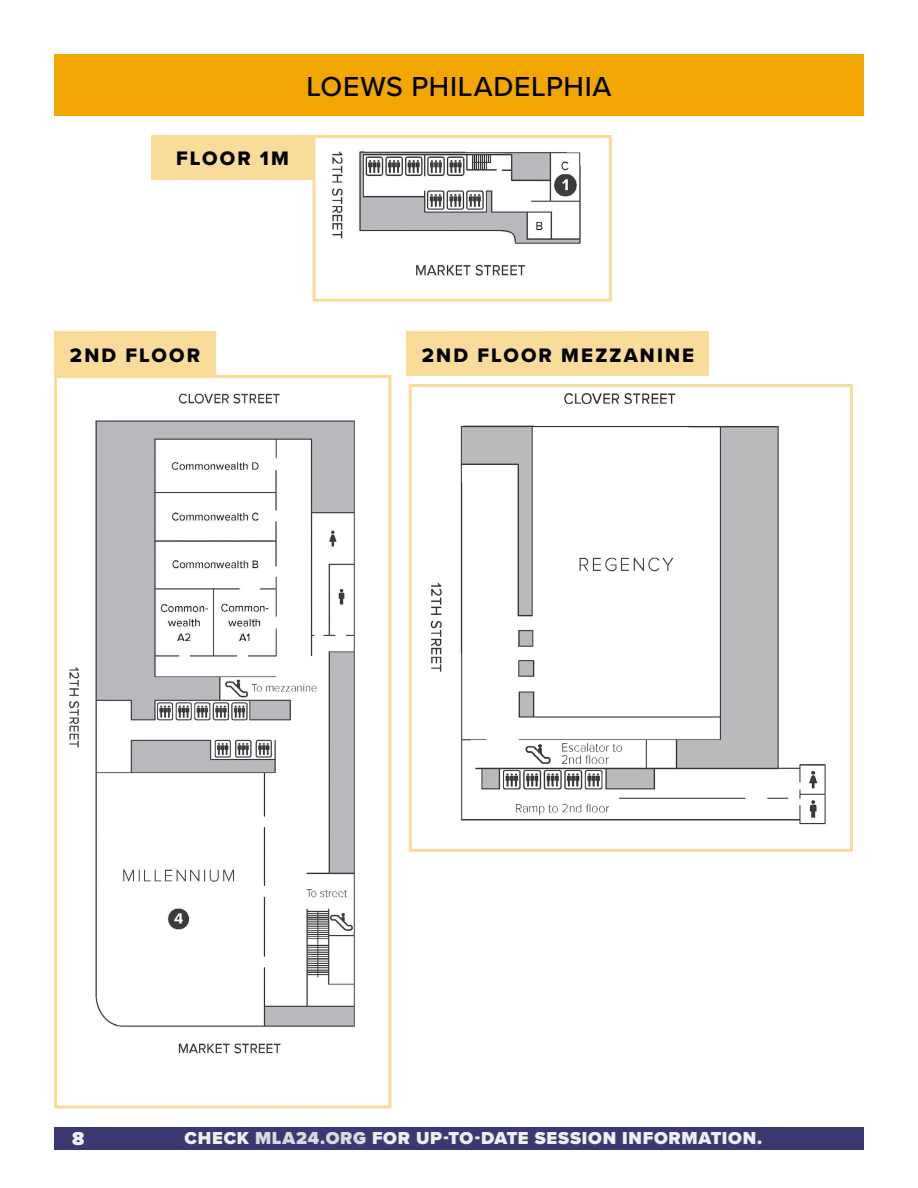
<style>
.page{position:relative;width:918px;height:1188px;background:#fff}
.page>*{position:absolute;margin:0;border:0;box-sizing:border-box;transform-origin:0 0}
.H1_black_banner{font:500 28.5px "Proxima Nova";letter-spacing:.025em;color:#000}
.t1{font:20.25px "Proxima Nova Extrabld";letter-spacing:.1em;color:#000}
.t2{font:900 19.5px "Proxima Nova";color:#fff}
.t3{font:900 18px "Proxima Nova";letter-spacing:.04em;color:#fff}
.s1{color:#e6e7e8}
</style>
<div class="page">
<div style="left:54px;top:1127px;width:810px;height:22px;background:#3c3872"></div>
<div style="left:54px;top:54px;width:810px;height:62px;background:#f1a602"></div>
<div style="left:152px;top:135px;width:162px;height:45px;background:#f9db9a"></div>
<img style="left:332px;top:151px;width:249px;height:125px">
<div style="left:312px;top:135px;width:300px;height:167px;border:3px solid #f9db9a"></div>
<img style="left:69px;top:393px;width:286px;height:661px">
<div style="left:54px;top:375px;width:338px;height:733px;border:3px solid #f9db9a"></div>
<div style="left:54px;top:332px;width:162px;height:44px;background:#f9db9a"></div>
<img style="left:430px;top:393px;width:396px;height:432px">
<div style="left:409px;top:384px;width:444px;height:468px;border:3px solid #f9db9a"></div>
<div style="left:406px;top:332px;width:304px;height:44px;background:#f9db9a"></div>
<h1 class="H1_black_banner" style="left:307px;top:65px;width:306px">LOEWS PHILADELPHIA</h1>
<p class="t1" style="left:176px;top:144px;width:114px">FLOOR 1M</p>
<p class="t1" style="left:70px;top:340px;width:132px">2ND FLOOR</p>
<p class="t1" style="left:422px;top:340px;width:274px">2ND FLOOR MEZZANINE</p>
<p class="t2" style="left:72px;top:1124px;width:14px">8</p>
<p class="t3" style="left:185px;top:1125px;width:579px">CHECK <span class="s1">MLA24.ORG</span> FOR UP-TO-DATE SESSION INFORMATION.</p>
</div>
